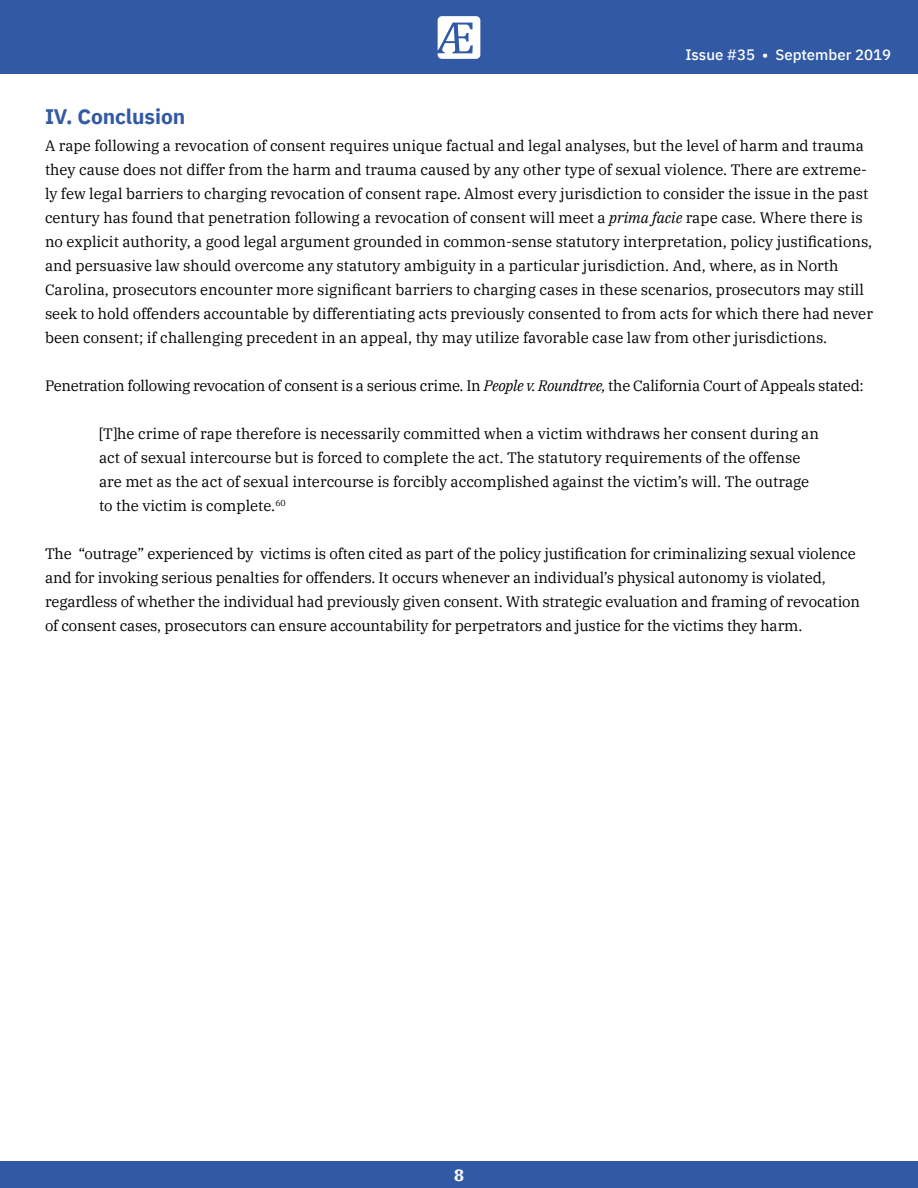
<style>
.page{position:relative;width:918px;height:1188px;background:#fff}
.page>*{position:absolute;margin:0;border:0;box-sizing:border-box;transform-origin:0 0}
.t1{font:700 21px "IBM Plex Sans";letter-spacing:-.005em;color:#325aa4}
.t2{font:700 16.5px "IBM Plex Serif";color:#fff}
.t3{font:15px/24px "IBM Plex Serif";color:#000}
.t4{font:15px "IBM Plex Serif";letter-spacing:-.02em;color:#000}
.t5{font:500 15px "IBM Plex Sans";color:#fff}
.s1{font-style:italic}
</style>
<div class="page">
<div style="left:0;top:0;width:918px;height:74px;background:#325aa4"></div>
<div style="left:0;top:1161px;width:918px;height:27px;background:#325aa4"></div>
<svg style="left:438px;top:16px;width:42px;height:43px"></svg>
<p class="t5" style="left:685px;top:43px;width:207px">Issue #35 • September 2019</p>
<h1 class="t1" style="left:45px;top:100px;width:142px">IV. Conclusion</h1>
<p class="t3" style="left:45px;top:133px;width:830px">A rape following a revocation of consent requires unique factual and legal analyses, but the level of harm and trauma they cause does not differ from the harm and trauma caused by any other type of sexual violence. There are extreme&shy;ly few legal barriers to charging revocation of consent rape. Almost every jurisdiction to consider the issue in the past century has found that penetration following a revocation of consent will meet a <span class="s1">prima facie</span> rape case. Where there is no explicit authority, a good legal argument grounded in common-sense statutory interpretation, policy justifications, and persuasive law should overcome any statutory ambiguity in a particular jurisdiction. And, where, as in North Carolina, prosecutors encounter more significant barriers to charging cases in these scenarios, prosecutors may still seek to hold offenders accountable by differentiating acts previously consented to from acts for which there had never been consent; if challenging precedent in an appeal, thy may utilize favorable case law from other jurisdictions.</p>
<p class="t4" style="left:45px;top:375px;width:820px">Penetration following revocation of consent is a serious crime. In <span class="s1">People v. Roundtree,</span> the California Court of Appeals stated:</p>
<p class="t3" style="left:99px;top:421px;width:722px">[T]he crime of rape therefore is necessarily committed when a victim withdraws her consent during an act of sexual intercourse but is forced to complete the act. The statutory requirements of the offense are met as the act of sexual intercourse is forcibly accomplished against the victim’s will. The outrage to the victim is complete.<sup>60</sup></p>
<p class="t3" style="left:45px;top:541px;width:817px">The “outrage” experienced by victims is often cited as part of the policy justification for criminalizing sexual violence and for invoking serious penalties for offenders. It occurs whenever an individual’s physical autonomy is violated, regardless of whether the individual had previously given consent. With strategic evaluation and framing of revocation of consent cases, prosecutors can ensure accountability for perpetrators and justice for the victims they harm.</p>
<p class="t2" style="left:454px;top:1162px;width:11px">8</p>
</div>
